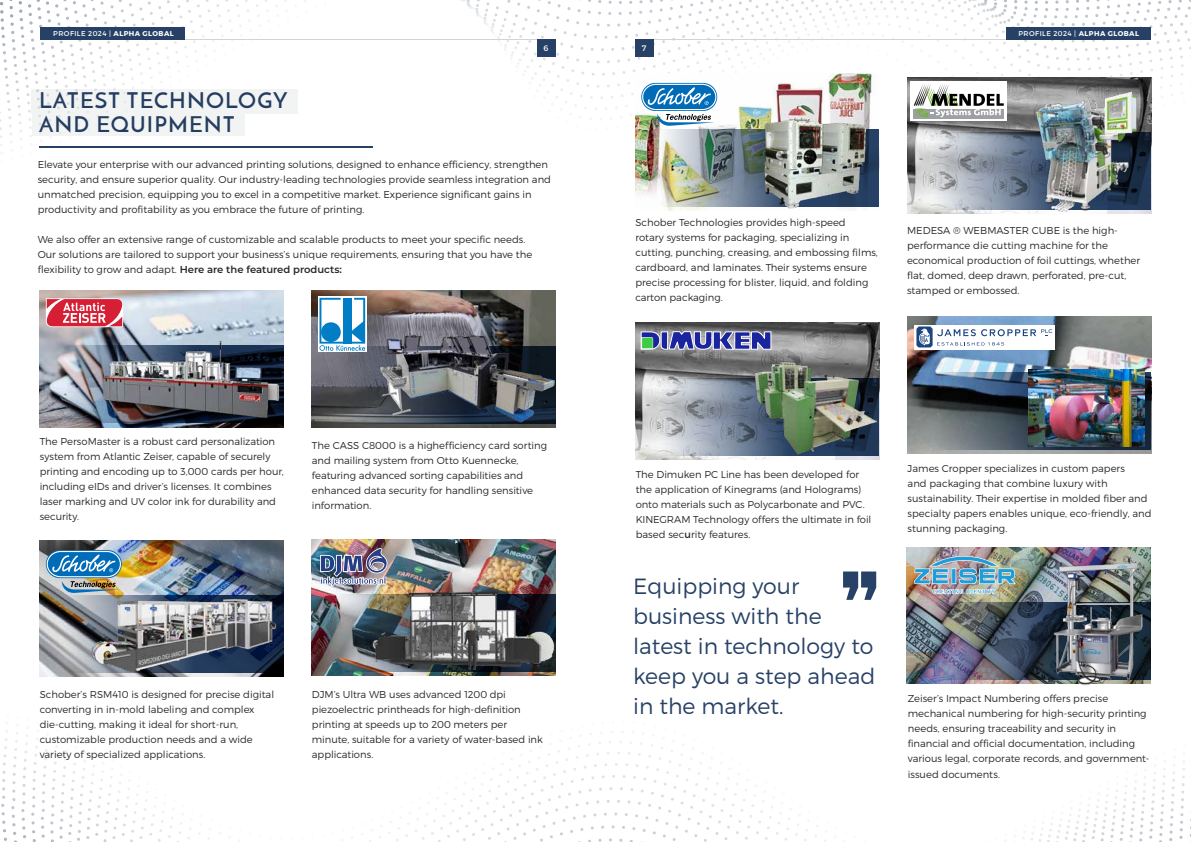
<style>
.page{position:relative;width:1191px;height:842px;background:#fff}
.page>*{position:absolute;margin:0;border:0;box-sizing:border-box;transform-origin:0 0}
.t1{font:300 22px/30px "Montserrat";color:#274166}
.t2{font:600 22px/24px "Josefin Sans";letter-spacing:.05em;color:#274166}
.t3{font:300 10px/15px "Montserrat";color:#292829}
.t4{font:8px "Montserrat";color:#fff}
.t5{font:7px "Montserrat";letter-spacing:.06em;color:#fff}
.s1{font-weight:700}
.s2{font-weight:600}
.s3{font-weight:400}
</style>
<div class="page">
<svg style="left:1px;top:730px;width:1190px;height:112px"></svg>
<svg style="left:3px;top:61px;width:1181px;height:8px"></svg>
<svg style="left:3px;top:53px;width:1188px;height:8px"></svg>
<svg style="left:2px;top:44px;width:1189px;height:9px"></svg>
<svg style="left:1px;top:36px;width:1189px;height:8px"></svg>
<svg style="left:1px;top:28px;width:1187px;height:8px"></svg>
<svg style="left:0;top:0;width:1191px;height:28px"></svg>
<img style="left:635px;top:323px;width:244px;height:136px">
<svg style="left:635px;top:378px;width:244px;height:77px;background:#9fa7b1"></svg>
<img style="left:312px;top:539px;width:244px;height:137px">
<img style="left:312px;top:594px;width:244px;height:78px">
<img style="left:312px;top:291px;width:244px;height:136px">
<img style="left:40px;top:291px;width:244px;height:136px">
<hr style="left:39px;top:146px;width:333px;height:2px;background:#274166">
<div style="left:32px;top:89px;width:266px;height:24px;background:#f2f3f3"></div>
<div style="left:32px;top:114px;width:212px;height:21px;background:#f2f3f3"></div>
<img style="left:320px;top:548px;width:67px;height:38px">
<svg style="left:46px;top:298px;width:77px;height:29px;background:#e16171"></svg>
<img style="left:40px;top:346px;width:244px;height:77px">
<img style="left:97px;top:340px;width:184px;height:83px">
<svg style="left:312px;top:347px;width:244px;height:77px;background:#5c5c62"></svg>
<img style="left:375px;top:313px;width:180px;height:115px">
<svg style="left:318px;top:296px;width:48px;height:56px"></svg>
<svg style="left:319px;top:298px;width:46px;height:53px"></svg>
<img style="left:40px;top:540px;width:244px;height:137px">
<svg style="left:40px;top:595px;width:244px;height:77px;background:#939395"></svg>
<svg style="left:46px;top:550px;width:76px;height:28px"></svg>
<svg style="left:47px;top:551px;width:74px;height:42px;background:#6899b6"></svg>
<img style="left:89px;top:591px;width:193px;height:86px">
<img style="left:368px;top:588px;width:188px;height:83px">
<img style="left:635px;top:74px;width:244px;height:137px">
<img style="left:635px;top:129px;width:244px;height:77px">
<svg style="left:641px;top:83px;width:76px;height:28px"></svg>
<svg style="left:642px;top:84px;width:74px;height:42px"></svg>
<img style="left:760px;top:118px;width:110px;height:92px">
<img style="left:907px;top:77px;width:244px;height:137px">
<svg style="left:907px;top:132px;width:244px;height:77px;background:#9da5af"></svg>
<img style="left:1025px;top:90px;width:120px;height:124px">
<img style="left:754px;top:361px;width:122px;height:93px">
<img style="left:907px;top:317px;width:244px;height:136px">
<svg style="left:907px;top:372px;width:244px;height:77px;background:#495561"></svg>
<svg style="left:640px;top:331px;width:131px;height:53px;background:#757b90"></svg>
<img style="left:906px;top:547px;width:244px;height:137px">
<img style="left:906px;top:602px;width:244px;height:78px">
<img style="left:1047px;top:552px;width:101px;height:134px">
<img style="left:914px;top:556px;width:101px;height:38px">
<svg style="left:843px;top:571px;width:33px;height:29px"></svg>
<div style="left:914px;top:325px;width:141px;height:25px;background:#fff"></div>
<svg style="left:916px;top:326px;width:136px;height:21px"></svg>
<img style="left:1028px;top:369px;width:116px;height:77px">
<div style="left:910px;top:81px;width:96px;height:40px;background:linear-gradient(to right,#fff,#fff)"></div>
<svg style="left:913px;top:110px;width:90px;height:8px"></svg>
<svg style="left:914px;top:84px;width:89px;height:33px"></svg>
<hr style="left:635px;top:40px;width:516px;height:1px;background:#d1d3d4">
<div style="left:635px;top:40px;width:19px;height:17px;background:#274166"></div>
<div style="left:1006px;top:28px;width:145px;height:12px;background:#274166"></div>
<hr style="left:40px;top:40px;width:515px;height:1px;background:#d1d3d4">
<div style="left:40px;top:28px;width:145px;height:12px;background:#274166"></div>
<div style="left:537px;top:40px;width:18px;height:17px;background:#274166"></div>
<p class="t5" style="left:53px;top:30px;width:122px">PROFILE 2024 | <span class="s1">ALPHA GLOBAL</span></p>
<p class="t4" style="left:543px;top:43px;width:6px">6</p>
<h1 class="t2" style="left:39px;top:88px;width:250px">LATEST TECHNOLOGY<br>AND EQUIPMENT</h1>
<p class="t3" style="left:38px;top:157px;width:515px">Elevate your enterprise with our advanced printing solutions, designed to enhance efficiency, strengthen security, and ensure superior quality. Our industry-leading technologies provide seamless integration and unmatched precision, equipping you to excel in a competitive market. Experience significant gains in productivity and profitability as you embrace the future of printing.</p>
<p class="t3" style="left:38px;top:232px;width:496px">We also offer an extensive range of customizable and scalable products to meet your specific needs.<br>Our solutions are tailored to support your business’s unique requirements, ensuring that you have the flexibility to grow and adapt. <span class="s2">Here are the featured products:</span></p>
<p class="t3" style="left:40px;top:434px;width:245px">The PersoMaster is a robust card personalization system from Atlantic Zeiser, capable of securely printing and encoding up to 3,000 cards per hour, including eIDs and driver’s licenses. It combines laser marking and UV color ink for durability and security.</p>
<p class="t3" style="left:312px;top:438px;width:237px">The CASS C8000 is a highefficiency card sorting and mailing system from Otto Kuennecke, featuring advanced sorting capabilities and enhanced data security for handling sensitive information.</p>
<p class="t3" style="left:40px;top:686px;width:236px">Schober’s RSM410 is designed for precise digital converting in in-mold labeling and complex die-cutting, making it ideal for short-run, customizable production needs and a wide variety of specialized applications.</p>
<p class="t3" style="left:312px;top:686px;width:232px">DJM’s Ultra WB uses advanced 1200 dpi piezoelectric printheads for high-definition printing at speeds up to 200 meters per minute, suitable for a variety of water-based ink applications.</p>
<p class="t4" style="left:642px;top:43px;width:6px">7</p>
<p class="t5" style="left:1018px;top:30px;width:122px">PROFILE 2024 | <span class="s1">ALPHA GLOBAL</span></p>
<p class="t3" style="left:635px;top:215px;width:244px">Schober Technologies provides high-speed<br>rotary systems for packaging, specializing in cutting, punching, creasing, and embossing films, cardboard, and laminates. Their systems ensure precise processing for blister, liquid, and folding carton packaging.</p>
<p class="t3" style="left:907px;top:223px;width:235px">MEDESA ® WEBMASTER CUBE is the high&shy;performance die cutting machine for the economical production of foil cuttings, whether flat, domed, deep drawn, perforated, pre-cut, stamped or embossed.</p>
<p class="t3" style="left:635px;top:467px;width:237px">The Dimuken PC Line has been developed for the application of Kinegrams (and Holograms) onto materials such as Polycarbonate and PVC.<br>KINEGRAM Technology offers the ultimate in foil based sec<span class="s3">u</span>rity features.</p>
<h1 class="t1" style="left:633px;top:571px;width:244px">Equipping your business with the latest in technology to keep you a step ahead in the market.</h1>
<p class="t3" style="left:907px;top:461px;width:245px">James Cropper specializes in custom papers<br>and packaging that combine luxury with sustainability. Their expertise in molded fiber and specialty papers enables unique, eco-friendly, and stunning packaging.</p>
<p class="t3" style="left:907px;top:691px;width:243px">Zeiser’s Impact Numbering offers precise mechanical numbering for high-security printing needs, ensuring traceability and security in financial and official documentation, including various legal, corporate records, and government&shy;issued documents.</p>
</div>
